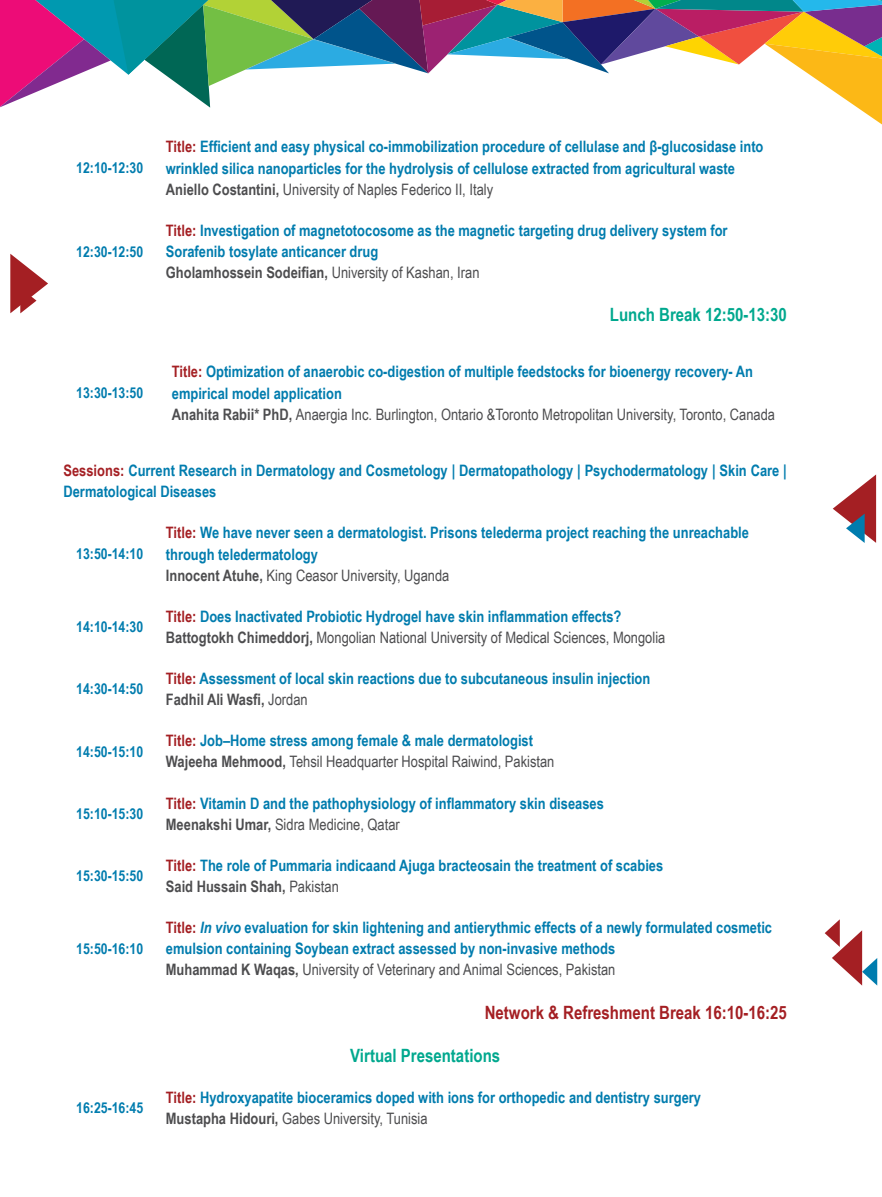
<style>
.page{position:relative;width:882px;height:1197px;background:#fff}
.page>*{position:absolute;margin:0;border:0;box-sizing:border-box;transform-origin:0 0}
.t1{font:700 18.38px "Arial Narrow";color:#00a88e}
.t2{font:700 18.38px "Arial Narrow";color:#a41f23}
.t3{font:700 15.75px/21.2px "Arial Narrow";color:#007cae}
.t4{font:700 15.05px "Arial Narrow";color:#007cae}
.s1{color:#a41f23}
.s2{color:#4d4d4f}
.s3{font-weight:400;color:#4d4d4f}
.s4{font-style:italic}
</style>
<div class="page">
<svg style="left:0;top:0;width:882px;height:125px"></svg>
<svg style="left:833px;top:474px;width:43px;height:69px"></svg>
<svg style="left:825px;top:919px;width:52px;height:67px"></svg>
<svg style="left:10px;top:254px;width:38px;height:59px"></svg>
<p class="t4" style="left:76px;top:157px;width:68px">12:10-12:30</p>
<p class="t4" style="left:76px;top:240px;width:68px">12:30-12:50</p>
<p class="t4" style="left:76px;top:382px;width:68px">13:30-13:50</p>
<p class="t3" style="left:166px;top:135px;width:599px"><span class="s1">Title:</span> Efficient and easy physical co-immobilization procedure of cellulase and β-glucosidase into wrinkled silica nanoparticles for the hydrolysis of cellulose extracted from agricultural waste<br><span class="s2">Aniello Costantini,</span> <span class="s3">University of Naples Federico II, Italy</span></p>
<p class="t3" style="left:166px;top:219px;width:563px"><span class="s1">Title:</span> Investigation of magnetotocosome as the magnetic targeting drug delivery system for<br>Sorafenib tosylate anticancer drug<br><span class="s2">Gholamhossein Sodeifian,</span> <span class="s3">University of Kashan, Iran</span></p>
<p class="t1" style="left:610px;top:301px;width:178px">Lunch Break 12:50-13:30</p>
<p class="t3" style="left:172px;top:361px;width:605px"><span class="s1">Title:</span> Optimization of anaerobic co-digestion of multiple feedstocks for bioenergy recovery- An empirical model application<br><span class="s2">Anahita Rabii* PhD,</span> <span class="s3">Anaergia Inc. Burlington, Ontario &amp;Toronto Metropolitan University, Toronto, Canada</span></p>
<p class="t3" style="left:63px;top:459px;width:725px"><span class="s1">Sessions:</span> Current Research in Dermatology and Cosmetology | Dermatopathology | Psychodermatology | Skin Care |<br>Dermatological Diseases</p>
<p class="t4" style="left:76px;top:543px;width:68px">13:50-14:10</p>
<p class="t3" style="left:166px;top:522px;width:585px"><span class="s1">Title:</span> We have never seen a dermatologist. Prisons telederma project reaching the unreachable through teledermatology<br><span class="s2">Innocent Atuhe,</span> <span class="s3">King Ceasor University, Uganda</span></p>
<p class="t4" style="left:76px;top:615px;width:68px">14:10-14:30</p>
<p class="t3" style="left:166px;top:605px;width:501px"><span class="s1">Title:</span> Does Inactivated Probiotic Hydrogel have skin inflammation effects?<br><span class="s2">Battogtokh Chimeddorj,</span> <span class="s3">Mongolian National University of Medical Sciences, Mongolia</span></p>
<p class="t4" style="left:76px;top:678px;width:68px">14:30-14:50</p>
<p class="t3" style="left:166px;top:667px;width:486px"><span class="s1">Title:</span> Assessment of local skin reactions due to subcutaneous insulin injection<br><span class="s2">Fadhil Ali Wasfi,</span> <span class="s3">Jordan</span></p>
<p class="t4" style="left:76px;top:740px;width:68px">14:50-15:10</p>
<p class="t3" style="left:166px;top:730px;width:390px"><span class="s1">Title:</span> Job–Home stress among female &amp; male dermatologist<br><span class="s2">Wajeeha Mehmood,</span> <span class="s3">Tehsil Headquarter Hospital Raiwind, Pakistan</span></p>
<p class="t4" style="left:76px;top:802px;width:68px">15:10-15:30</p>
<p class="t3" style="left:166px;top:792px;width:440px"><span class="s1">Title:</span> Vitamin D and the pathophysiology of inflammatory skin diseases<br><span class="s2">Meenakshi Umar,</span> <span class="s3">Sidra Medicine, Qatar</span></p>
<p class="t4" style="left:76px;top:864px;width:68px">15:30-15:50</p>
<p class="t3" style="left:166px;top:854px;width:499px"><span class="s1">Title:</span> The role of Pummaria indicaand Ajuga bracteosain the treatment of scabies<br><span class="s2">Said Hussain Shah,</span> <span class="s3">Pakistan</span></p>
<p class="t4" style="left:76px;top:937px;width:68px">15:50-16:10</p>
<p class="t3" style="left:166px;top:916px;width:608px"><span class="s1">Title:</span> <span class="s4">In vivo</span> evaluation for skin lightening and antierythmic effects of a newly formulated cosmetic emulsion containing Soybean extract assessed by non-invasive methods<br><span class="s2">Muhammad K Waqas,</span> <span class="s3">University of Veterinary and Animal Sciences, Pakistan</span></p>
<p class="t2" style="left:485px;top:998px;width:304px">Network &amp; Refreshment Break 16:10-16:25</p>
<p class="t1" style="left:350px;top:1041px;width:151px">Virtual Presentations</p>
<p class="t4" style="left:76px;top:1096px;width:68px">16:25-16:45</p>
<p class="t3" style="left:166px;top:1086px;width:537px"><span class="s1">Title:</span> Hydroxyapatite bioceramics doped with ions for orthopedic and dentistry surgery<br><span class="s2">Mustapha Hidouri,</span> <span class="s3">Gabes University, Tunisia</span></p>
</div>
